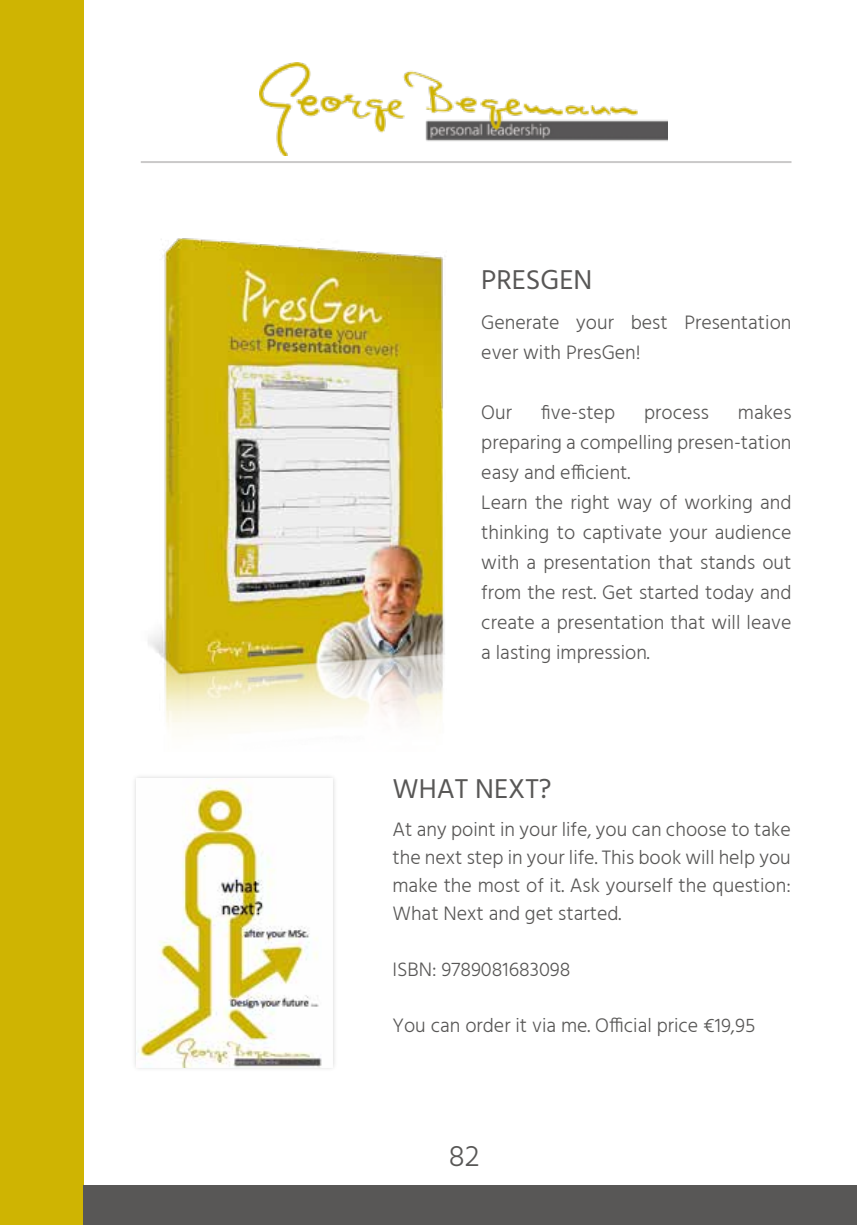
<style>
.page{position:relative;width:857px;height:1225px;background:#fff}
.page>*{position:absolute;margin:0;border:0;box-sizing:border-box;transform-origin:0 0}
.t1{font:300 30px "Hind";color:#585756}
.t2{font:28px "Hind";color:#585756}
.t3{font:300 20px/30px "Hind";color:#585756}
</style>
<div class="page">
<div style="left:0;top:0;width:83px;height:1225px;background:#cfb402"></div>
<div style="left:83px;top:1185px;width:773px;height:40px;background:#585756"></div>
<hr style="left:141px;top:161px;width:650px;height:2px;background:#cac9c9">
<img style="left:259px;top:62px;width:408px;height:93px">
<div style="left:131px;top:773px;width:207px;height:299px;background:#000;opacity:.17"></div>
<img style="left:138px;top:788px;width:184px;height:279px">
<img style="left:148px;top:238px;width:297px;height:491px">
<h2 class="t2" style="left:481px;top:260px;width:112px">PRESGEN</h2>
<p class="t3" style="left:481px;top:308px;width:311px">Generate your best Presentation ever with PresGen!</p>
<p class="t3" style="left:481px;top:398px;width:32px">Our</p>
<p class="t3" style="left:540px;top:398px;width:76px">five-step</p>
<p class="t3" style="left:643px;top:398px;width:66px">process</p>
<p class="t3" style="left:481px;top:398px;width:311px;text-indent:256px">makes preparing a compelling presen-tation easy and efficient.<br>Learn the right way of working and thinking to captivate your audience with a presentation that stands out from the rest. Get started today and create a presentation that will leave a lasting impression.</p>
<h2 class="t2" style="left:392px;top:770px;width:160px">WHAT NEXT?</h2>
<p class="t3" style="left:392px;top:816px;width:399px;line-height:28px;text-align:justify">At any point in your life, you can choose to take the next step in your life. This book will help you make the most of it. Ask yourself the question:<br>What Next and get started.</p>
<p class="t3" style="left:392px;top:955px;width:179px">ISBN: 9789081683098</p>
<p class="t3" style="left:392px;top:1011px;width:364px">You can order it via me. Official price €19,95</p>
<h1 class="t1" style="left:448px;top:1136px;width:32px">82</h1>
</div>
